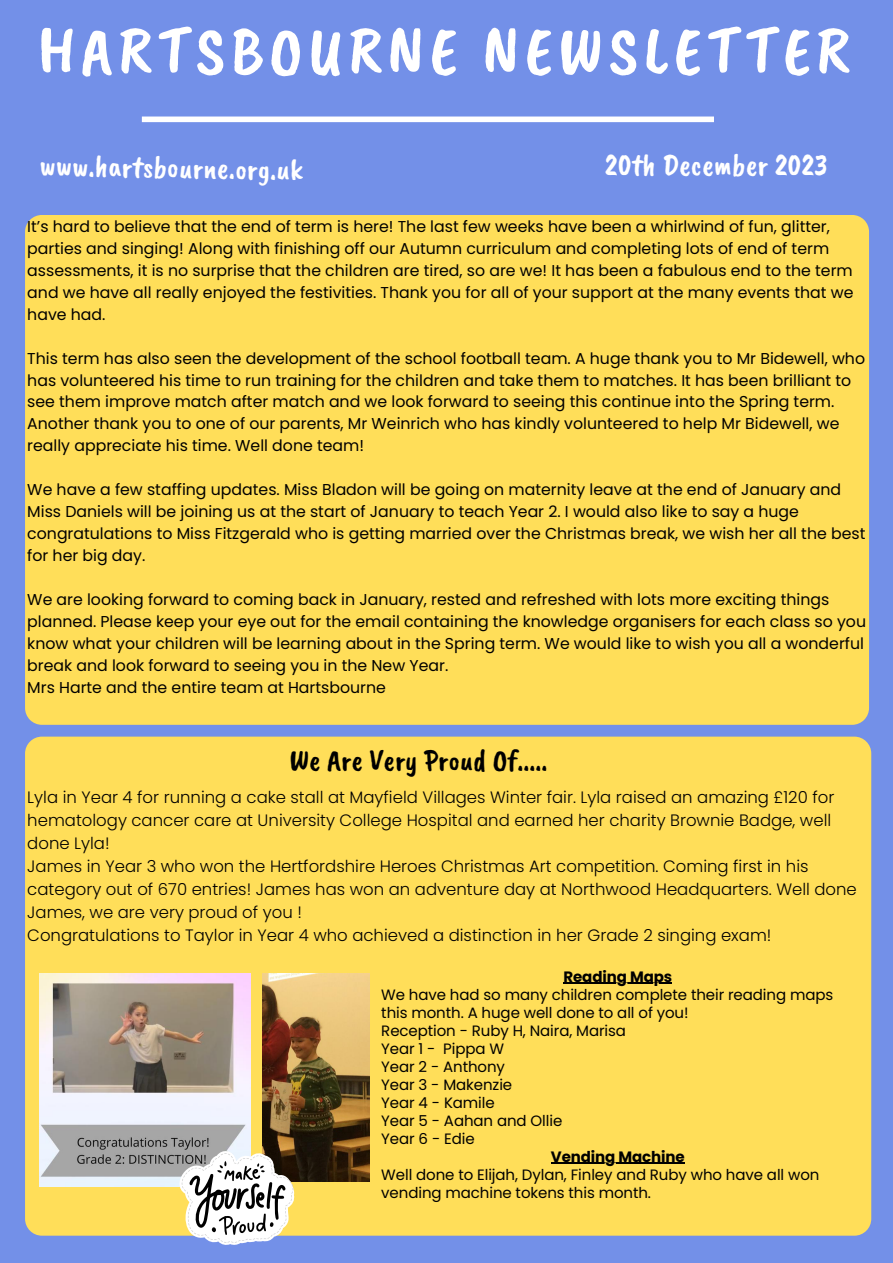
<style>
.page{position:relative;width:893px;height:1263px;background:#7390e8}
.page>*{position:absolute;margin:0;border:0;box-sizing:border-box;transform-origin:0 0}
.t1{font:68.47px "Caveat Brush";letter-spacing:.08em;color:#fff}
.t2{font:31.12px "Caveat Brush";color:#fff}
.t3{font:30.15px "Caveat Brush";color:#000}
.t4{font:300 16.5px/23.1px "Poppins";color:#000}
.t5{font:15.75px/21.9px "Poppins";color:#000}
.t6{font:15px/18px "Poppins";letter-spacing:-.005em;color:#000}
.t7{font:700 15px "Poppins";letter-spacing:-.005em;color:#000}
</style>
<div class="page">
<div style="left:142px;top:117px;width:572px;height:5px;background:#fff"></div>
<div style="left:25px;top:737px;width:846px;height:499px;background:#ffde59;border-radius:17px"></div>
<div style="left:25px;top:215px;width:844px;height:510px;background:#ffde59"></div>
<img style="left:39px;top:973px;width:211px;height:214px">
<img style="left:262px;top:973px;width:107px;height:208px">
<svg style="left:170px;top:1148px;width:125px;height:97px;background:#bcbab1"></svg>
<hr style="left:563px;top:983px;width:109px;height:1px;background:#000">
<hr style="left:551px;top:1163px;width:134px;height:1px;background:#000">
<h1 class="t1" style="left:37px;top:7px;width:814px">HARTSBOURNE NEWSLETTER</h1>
<h2 class="t2" style="left:40px;top:145px;width:265px;rotate:1deg">www.hartsbourne.org.uk</h2>
<h2 class="t2" style="left:605px;top:145px;width:224px">20th December 2023</h2>
<p class="t5" style="left:27px;top:215px;width:827px">It’s hard to believe that the end of term is here! The last few weeks have been a whirlwind of fun, glitter, parties and singing! Along with finishing off our Autumn curriculum and completing lots of end of term assessments, it is no surprise that the children are tired, so are we! It has been a fabulous end to the term and we have all really enjoyed the festivities. Thank you for all of your support at the many events that we have had.</p>
<p class="t5" style="left:27px;top:347px;width:839px">This term has also seen the development of the school football team. A huge thank you to Mr Bidewell, who has volunteered his time to run training for the children and take them to matches. It has been brilliant to see them improve match after match and we look forward to seeing this continue into the Spring term.<br>Another thank you to one of our parents, Mr Weinrich who has kindly volunteered to help Mr Bidewell, we really appreciate his time. Well done team!</p>
<p class="t5" style="left:27px;top:479px;width:839px">We have a few staffing updates. Miss Bladon will be going on maternity leave at the end of January and Miss Daniels will be joining us at the start of January to teach Year 2. I would also like to say a huge congratulations to Miss Fitzgerald who is getting married over the Christmas break, we wish her all the best for her big day.</p>
<p class="t5" style="left:27px;top:588px;width:840px">We are looking forward to coming back in January, rested and refreshed with lots more exciting things planned. Please keep your eye out for the email containing the knowledge organisers for each class so you know what your children will be learning about in the Spring term. We would like to wish you all a wonderful break and look forward to seeing you in the New Year.<br>Mrs Harte and the entire team at Hartsbourne</p>
<h3 class="t3" style="left:289px;top:741px;width:260px">We Are Very Proud Of.....</h3>
<p class="t4" style="left:27px;top:785px;width:831px">Lyla in Year 4 for running a cake stall at Mayfield Villages Winter fair. Lyla raised an amazing £120 for hematology cancer care at University College Hospital and earned her charity Brownie Badge, well done Lyla!<br>James in Year 3 who won the Hertfordshire Heroes Christmas Art competition. Coming first in his category out of 670 entries! James has won an adventure day at Northwood Headquarters. Well done James, we are very proud of you !<br>Congratulations to Taylor in Year 4 who achieved a distinction in her Grade 2 singing exam!</p>
<p class="t7" style="left:563px;top:966px;width:110px">Reading Maps</p>
<p class="t6" style="left:381px;top:985px;width:453px">We have had so many children complete their reading maps this month. A huge well done to all of you!<br>Reception - Ruby H, Naira, Marisa<br>Year 1 - Pippa W<br>Year 2 - Anthony<br>Year 3 - Makenzie<br>Year 4 - Kamile<br>Year 5 - Aahan and Ollie<br>Year 6 - Edie</p>
<p class="t7" style="left:551px;top:1146px;width:135px">Vending Machine</p>
<p class="t6" style="left:381px;top:1165px;width:439px">Well done to Elijah, Dylan, Finley and Ruby who have all won vending machine tokens this month.</p>
</div>
